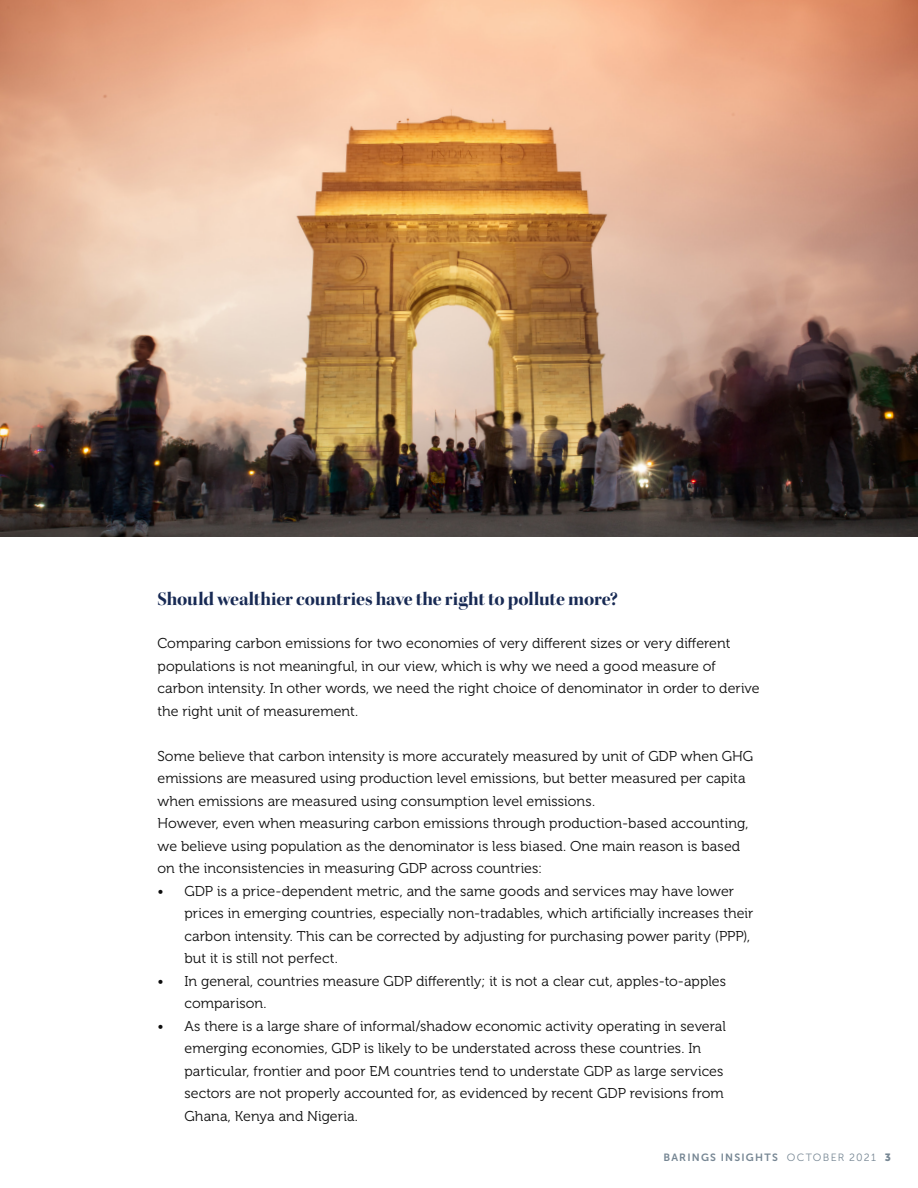
<style>
.page{position:relative;width:918px;height:1188px;background:#fff}
.page>*{position:absolute;margin:0;border:0;box-sizing:border-box;transform-origin:0 0}
.t1{font:19.5px "Kepler Std Bold Disp";letter-spacing:-.005em;color:#182a54}
.t2{font:14.25px/22.5px "Museo 300";letter-spacing:.005em;color:#0d0d0d}
.t3{font:10.5px "Museo Sans 700";letter-spacing:.115em;color:#768693}
.s1{font-family:"Museo Sans 300"}
.s2{font-family:"Museo Sans 900"}
</style>
<div class="page">
<img style="left:0;top:0;width:918px;height:537px">
<h1 class="t1" style="left:158px;top:587px;width:462px">Should wealthier countries have the right to pollute more?</h1>
<p class="t2" style="left:158px;top:632px;width:604px">Comparing carbon emissions for two economies of very different sizes or very different populations is not meaningful, in our view, which is why we need a good measure of carbon intensity. In other words, we need the right choice of denominator in order to derive the right unit of measurement.</p>
<p class="t2" style="left:158px;top:745px;width:597px">Some believe that carbon intensity is more accurately measured by unit of GDP when GHG emissions are measured using production level emissions, but better measured per capita when emissions are measured using consumption level emissions.<br>However, even when measuring carbon emissions through production-based accounting, we believe using population as the denominator is less biased. One main reason is based on the inconsistencies in measuring GDP across countries:</p>
<p class="t2" style="left:185px;top:880px;width:570px;text-indent:-27px">• GDP is a price-dependent metric, and the same goods and services may have lower prices in emerging countries, especially non-tradables, which artificially increases their carbon intensity. This can be corrected by adjusting for purchasing power parity (PPP), but it is still not perfect.</p>
<p class="t2" style="left:185px;top:970px;width:543px;text-indent:-27px">• In general, countries measure GDP differently; it is not a clear cut, apples-to-apples comparison.</p>
<p class="t2" style="left:185px;top:1015px;width:543px;text-indent:-27px">• As there is a large share of informal/shadow economic activity operating in several emerging economies, GDP is likely to be understated across these countries. In particular, frontier and poor EM countries tend to understate GDP as large services sectors are not properly accounted for, as evidenced by recent GDP revisions from Ghana, Kenya and Nigeria.</p>
<p class="t3" style="left:663px;top:1152px;width:229px">BARINGS INSIGHTS <span class="s1">OCTOBER 2021</span> <span class="s2">3</span></p>
</div>
